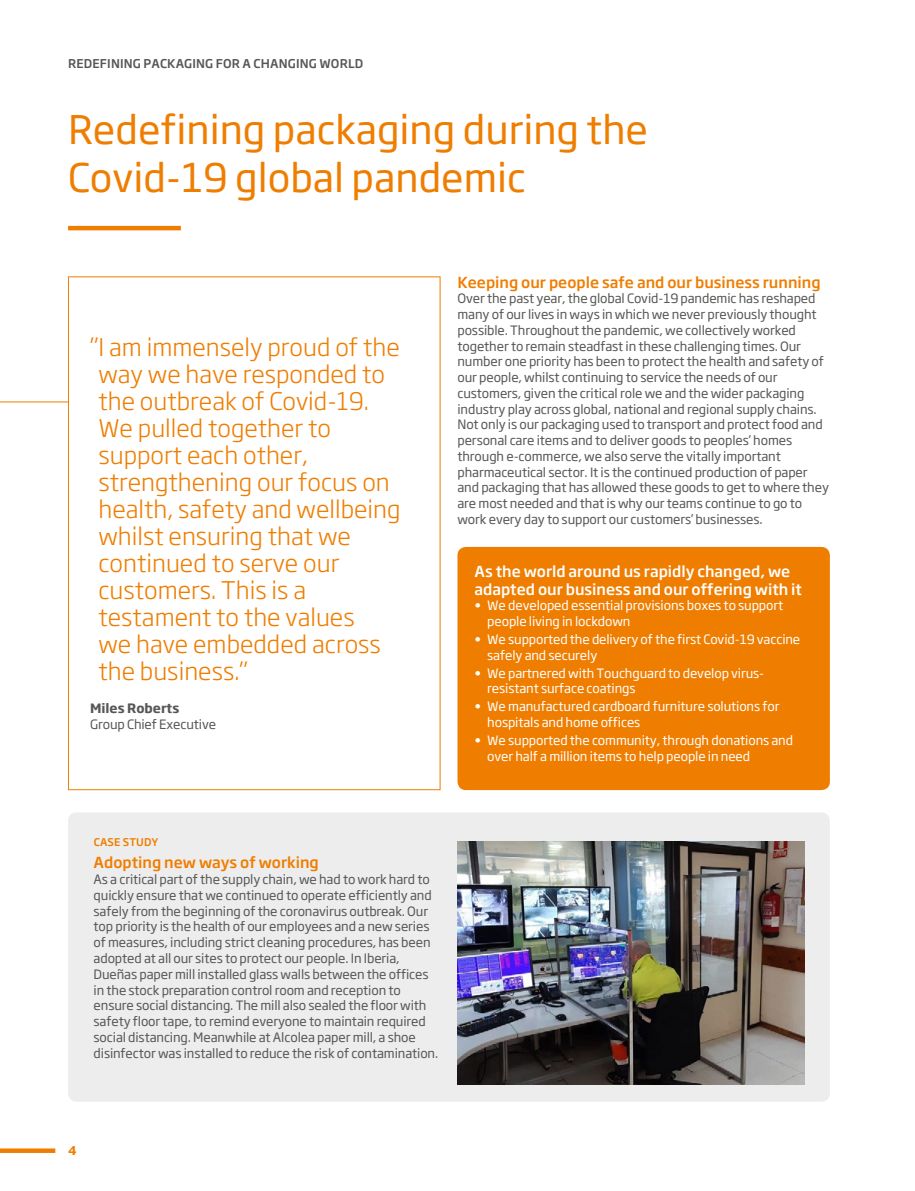
<style>
.page{position:relative;width:915px;height:1191px;background:#fff}
.page>*{position:absolute;margin:0;border:0;box-sizing:border-box;transform-origin:0 0}
.t1{font:39px/48px "Soho Gothic Pro";color:#ef7d00}
.t2{font:300 24px/27px "Soho Gothic Pro";color:#ef7d00}
.t3{font:500 15px/18px "Soho Gothic Pro";color:#fff}
.t4{font:500 15px "Soho Gothic Pro";color:#ef7d00}
.t5{font:12.75px/15.8px "Soho Gothic Pro";letter-spacing:-.01em;color:#575756}
.t6{font:12.75px/15.8px "Soho Gothic Pro";letter-spacing:-.01em;color:#fff}
.t7{font:700 12.75px "Soho Gothic Pro";color:#575756}
.t8{font:500 12px "Soho Gothic Pro";letter-spacing:.015em;color:#575756}
.t9{font:700 12px "Soho Gothic Pro";color:#ef7d00}
.t10{font:500 10.5px "Soho Gothic Pro";letter-spacing:.015em;color:#ef7d00}
</style>
<div class="page">
<hr style="left:68px;top:226px;width:113px;height:4px;background:#ef7d00">
<hr style="left:0;top:401px;width:68px;height:1px;background:#ef7d00">
<div style="left:68px;top:812px;width:761px;height:289px;background:#ededed;border-radius:9px"></div>
<img style="left:458px;top:841px;width:346px;height:243px">
<div style="left:457px;top:547px;width:372px;height:243px;background:#ef7d00;border-radius:9px"></div>
<div style="left:0;top:1148px;width:55px;height:5px;background:#ef7d00"></div>
<p class="t8" style="left:68px;top:55px;width:296px">REDEFINING PACKAGING FOR A CHANGING WORLD</p>
<h1 class="t1" style="left:68px;top:103px;width:581px">Redefining packaging during the<br>Covid-19 global pandemic</h1>
<p class="t2" style="left:98px;top:332px;width:303px;text-indent:-8px">”I am immensely proud of the way we have responded to the outbreak of Covid-19.<br>We pulled together to support each other, strengthening our focus on health, safety and wellbeing whilst ensuring that we continued to serve our customers. This is a testament to the values<br>we have embedded across the business.”</p>
<p class="t7" style="left:90px;top:698px;width:91px">Miles Roberts</p>
<p class="t5" style="left:90px;top:715px;width:127px">Group Chief Executive</p>
<p class="t4" style="left:457px;top:270px;width:364px">Keeping our people safe and our business running</p>
<p class="t5" style="left:457px;top:290px;width:373px">Over the past year, the global Covid-19 pandemic has reshaped many of our lives in ways in which we never previously thought possible. Throughout the pandemic, we collectively worked together to remain steadfast in these challenging times. Our number one priority has been to protect the health and safety of our people, whilst continuing to service the needs of our customers, given the critical role we and the wider packaging industry play across global, national and regional supply chains.<br>Not only is our packaging used to transport and protect food and personal care items and to deliver goods to peoples’ homes through e-commerce, we also serve the vitally important pharmaceutical sector. It is the continued production of paper and packaging that has allowed these goods to get to where they are most needed and that is why our teams continue to go to work every day to support our customers’ businesses.</p>
<p class="t3" style="left:474px;top:561px;width:329px">As the world around us rapidly changed, we adapted our business and our offering with it</p>
<p class="t6" style="left:487px;top:597px;width:297px;text-indent:-13px">• We developed essential provisions boxes to support people living in lockdown</p>
<p class="t6" style="left:487px;top:630px;width:314px;text-indent:-13px">• We supported the delivery of the first Covid-19 vaccine safely and securely</p>
<p class="t6" style="left:487px;top:664px;width:278px;text-indent:-13px">• We partnered with Touchguard to develop virus&shy;resistant surface coatings</p>
<p class="t6" style="left:487px;top:698px;width:293px;text-indent:-13px">• We manufactured cardboard furniture solutions for hospitals and home offices</p>
<p class="t6" style="left:487px;top:731px;width:307px;text-indent:-13px">• We supported the community, through donations and over half a million items to help people in need</p>
<p class="t10" style="left:94px;top:834px;width:66px">CASE STUDY</p>
<p class="t4" style="left:94px;top:851px;width:227px">Adopting new ways of working</p>
<p class="t5" style="left:94px;top:871px;width:346px">As a critical part of the supply chain, we had to work hard to quickly ensure that we continued to operate efficiently and safely from the beginning of the coronavirus outbreak. Our top priority is the health of our employees and a new series of measures, including strict cleaning procedures, has been adopted at all our sites to protect our people. In Iberia, Dueñas paper mill installed glass walls between the offices in the stock preparation control room and reception to ensure social distancing. The mill also sealed the floor with safety floor tape, to remind everyone to maintain required social distancing. Meanwhile at Alcolea paper mill, a shoe disinfector was installed to reduce the risk of contamination.</p>
<p class="t9" style="left:68px;top:1141px;width:10px">4</p>
</div>
